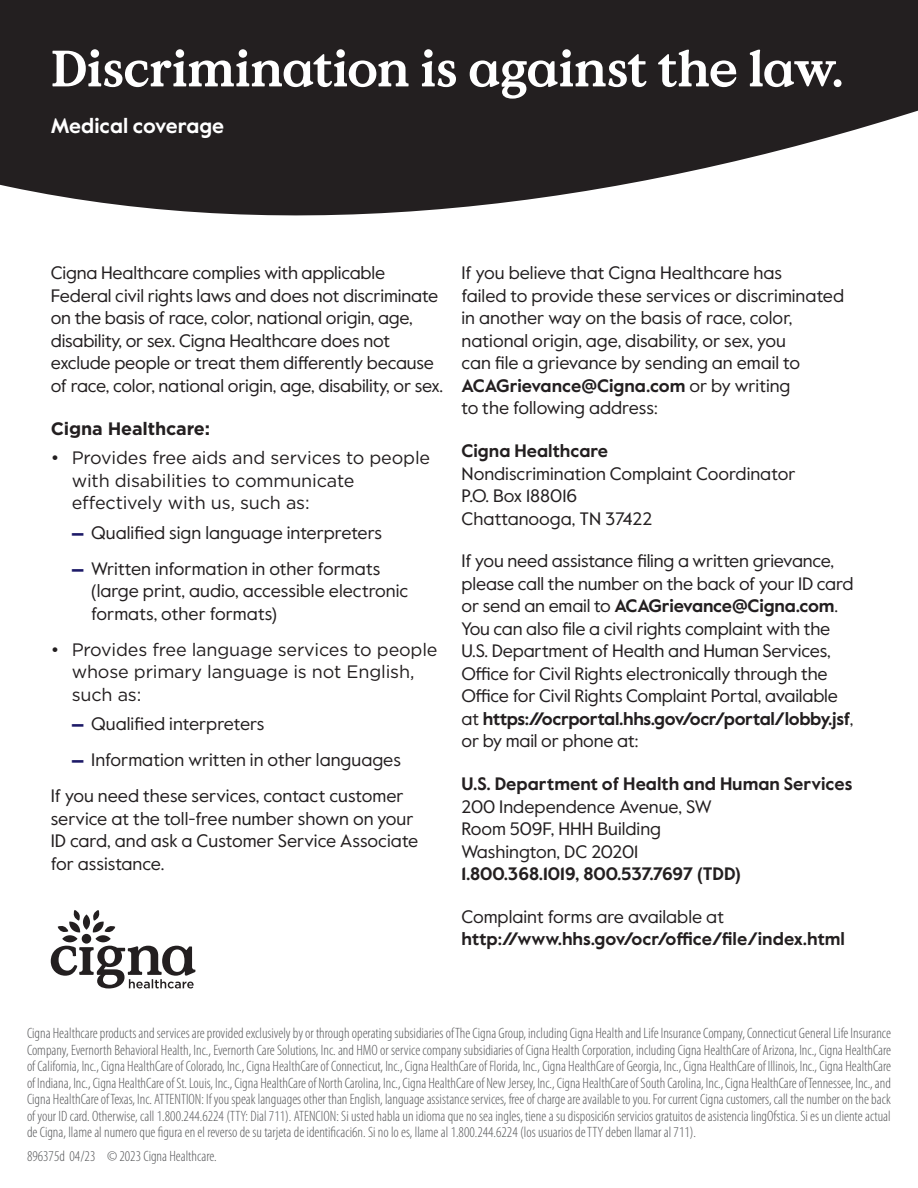
<style>
.page{position:relative;width:918px;height:1188px;background:#fff}
.page>*{position:absolute;margin:0;border:0;box-sizing:border-box;transform-origin:0 0}
.t1{font:700 51px "Value Serif Pro";letter-spacing:-.02em;color:#fff}
.t2{font:700 21px "Value Sans Pro";color:#fff}
.t3{font:18px/22.5px "Value Sans Pro";letter-spacing:-.01em;color:#231f20}
.t4{font:700 18px/22.5px "Value Sans Pro";color:#231f20}
.t5{font:18px/22.5px "Gotham";letter-spacing:-.01em;color:#231f20}
.t6{font:700 18px "Gotham";letter-spacing:-.01em;color:#231f20}
.t7{font:300 condensed 15px/16.5px "Myriad Pro";color:#57585a;text-align:justify}
.s1{font-weight:700;font-size:24px;color:#1d1a68}
.s2{font-weight:700}
.s3{font-weight:400}
</style>
<div class="page">
<svg style="left:0;top:0;width:918px;height:216px;background:#3f3c3d"></svg>
<svg style="left:51px;top:910px;width:145px;height:78px"></svg>
<p class="t1" style="left:51px;top:38px;width:794px">Discrimination is against the law.</p>
<p class="t2" style="left:51px;top:113px;width:175px">Medical coverage</p>
<p class="t3" style="left:51px;top:262px;width:394px">Cigna Healthcare complies with applicable Federal civil rights laws and does not discriminate on the basis of race, color, national origin, age, disability, or sex. Cigna Healthcare does not exclude people or treat them differently because of race, color, national origin, age, disability, or sex.</p>
<p class="t6" style="left:51px;top:416px;width:161px">Cigna Healthcare:</p>
<p class="t5" style="left:72px;top:446px;width:360px;text-indent:-21px">• Provides free aids and services to people with disabilities to communicate effectively with us, such as:</p>
<p class="t3" style="left:71px;top:521px;width:313px"><span class="s1">–</span> Qualified sign language interpreters</p>
<p class="t3" style="left:91px;top:557px;width:319px;text-indent:-20px"><span class="s1">–</span> Written information in other formats (large print, audio, accessible electronic formats, other formats)</p>
<p class="t5" style="left:72px;top:638px;width:367px;text-indent:-21px">• Provides free language services to people whose primary language is not English, such as:</p>
<p class="t3" style="left:71px;top:713px;width:195px"><span class="s1">–</span> Qualified interpreters</p>
<p class="t3" style="left:51px;top:742px;width:354px;line-height:36px;text-align:right"><span class="s1">–</span> Information written in other languages<br>If you need these services, contact customer</p>
<p class="t3" style="left:51px;top:807px;width:369px">service at the toll-free number shown on your<br>ID card, and ask a Customer Service Associate for assistance.</p>
<p class="t3" style="left:462px;top:262px;width:384px">If you believe that Cigna Healthcare has<br>failed to provide these services or discriminated in another way on the basis of race, color, national origin, age, disability, or sex, you<br>can file a grievance by sending an email to <span class="s2">ACAGrievance@Cigna.com</span> or by writing<br>to the following address:</p>
<p class="t3" style="left:462px;top:440px;width:335px"><span class="s2">Cigna Healthcare<br></span>Nondiscrimination Complaint Coordinator<br>P.O. Box 188016<br>Chattanooga, TN 37422</p>
<p class="t3" style="left:462px;top:550px;width:393px">If you need assistance filing a written grievance, please call the number on the back of your ID card or send an email to <span class="s2">ACAGrievance@Cigna.com</span>.<br>You can also file a civil rights complaint with the U.S. Department of Health and Human Services, Office for Civil Rights electronically through the Office for Civil Rights Complaint Portal, available at <span class="s2">https://ocrportal.hhs.gov/ocr/portal/lobby.jsf</span>, or by mail or phone at:</p>
<p class="t4" style="left:462px;top:773px;width:392px">U.S. Department of Health and Human Services<br><span class="s3">200 Independence Avenue, SW<br>Room 509F, HHH Building<br>Washington, DC 20201<br></span>1.800.368.1019, 800.537.7697 (TDD)</p>
<p class="t4" style="left:462px;top:906px;width:385px"><span class="s3">Complaint forms are available at </span>http://www.hhs.gov/ocr/office/file/index.html</p>
<p class="t7" style="left:27px;top:1026px;width:866px">Cigna Healthcare products and services are provided exclusively by or through operating subsidiaries of The Cigna Group, including Cigna Health and Life Insurance Company, Connecticut General Life Insurance Company, Evernorth Behavioral Health, Inc., Evernorth Care Solutions, Inc. and HMO or service company subsidiaries of Cigna Health Corporation, including Cigna HealthCare of Arizona, Inc., Cigna HealthCare of California, Inc., Cigna HealthCare of Colorado, Inc., Cigna HealthCare of Connecticut, Inc., Cigna HealthCare of Florida, Inc., Cigna HealthCare of Georgia, Inc., Cigna HealthCare of Illinois, Inc., Cigna HealthCare of Indiana, Inc., Cigna HealthCare of St. Louis, Inc., Cigna HealthCare of North Carolina, Inc., Cigna HealthCare of New Jersey, Inc., Cigna HealthCare of South Carolina, Inc., Cigna HealthCare of Tennessee, Inc., and Cigna HealthCare of Texas, Inc. ATTENTION: If you speak languages other than English, language assistance services, free of charge are available to you. For current Cigna customers, call the number on the back of your ID card. Otherwise, call 1.800.244.6224 (TTY: Dial 711). ATENCION: Si usted habla un idioma que no sea ingles, tiene a su disposici6n servicios gratuitos de asistencia lingOfstica. Si es un cliente actual de Cigna, llame al numero que figura en el reverso de su tarjeta de identificaci6n. Si no lo es, llame al 1.800.244.6224 (los usuarios de TTY deben llamar al 711).</p>
<p class="t7" style="left:27px;top:1148px;width:191px">896375d 04/23 © 2023 Cigna Healthcare.</p>
</div>
